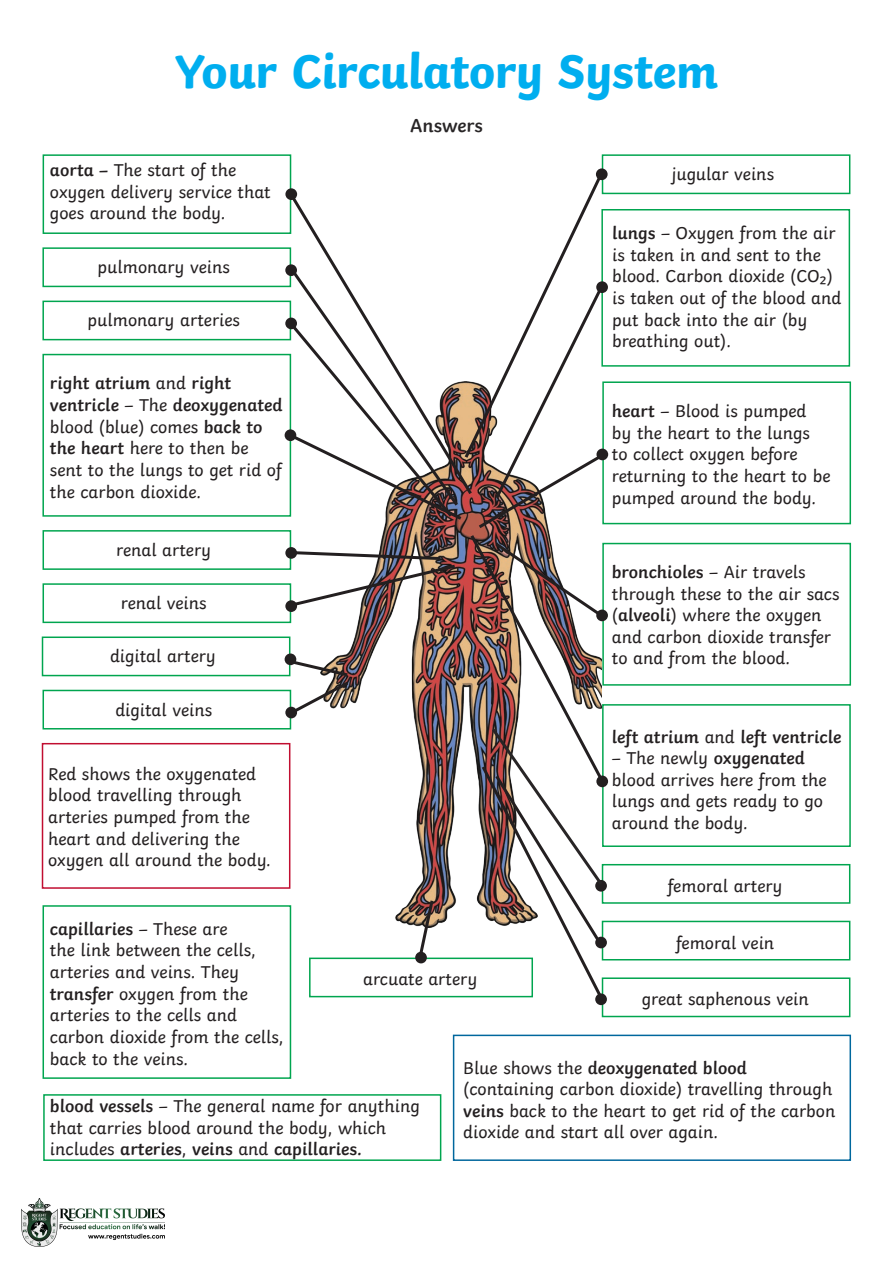
<style>
.page{position:relative;width:893px;height:1263px;background:#fff}
.page>*{position:absolute;margin:0;border:0;box-sizing:border-box;transform-origin:0 0}
.Heading_1{font:700 49.5px "Twinkl";letter-spacing:-.01em;color:#00aeef}
.KS2_Body_Copy{font:600 19.5px "Twinkl";color:#282526}
.t1{font:18px/21.6px "Twinkl";color:#231f20}
.t2{font:600 18px "Twinkl";color:#231f20}
.s1{font-weight:600}
.s2{font-weight:400}
</style>
<div class="page">
<div style="left:43px;top:1094px;width:398px;height:67px;border:2px solid #00a54f"></div>
<div style="left:43px;top:154px;width:248px;height:80px;border:2px solid #00a54f"></div>
<div style="left:42px;top:247px;width:249px;height:40px;border:2px solid #00a54f"></div>
<div style="left:42px;top:301px;width:249px;height:39px;border:2px solid #00a54f"></div>
<div style="left:42px;top:354px;width:249px;height:163px;border:2px solid #00a54f"></div>
<div style="left:285px;top:429px;width:11px;height:12px;background:#231f20;border-radius:50%"></div>
<div style="left:43px;top:530px;width:248px;height:40px;border:2px solid #00a54f"></div>
<div style="left:43px;top:583px;width:248px;height:40px;border:2px solid #00a54f"></div>
<div style="left:42px;top:636px;width:248px;height:40px;border:2px solid #00a54f"></div>
<div style="left:285px;top:653px;width:11px;height:12px;background:#231f20;border-radius:50%"></div>
<div style="left:43px;top:690px;width:248px;height:39px;border:2px solid #00a54f"></div>
<div style="left:42px;top:743px;width:248px;height:146px;border:2px solid #c10e31"></div>
<div style="left:43px;top:905px;width:248px;height:174px;border:2px solid #00a54f"></div>
<div style="left:602px;top:154px;width:248px;height:40px;border:2px solid #00a54f"></div>
<svg style="left:596px;top:168px;width:12px;height:12px"></svg>
<div style="left:601px;top:209px;width:249px;height:158px;border:2px solid #00a54f"></div>
<svg style="left:596px;top:281px;width:12px;height:12px"></svg>
<div style="left:602px;top:381px;width:249px;height:143px;border:2px solid #00a54f"></div>
<div style="left:596px;top:449px;width:12px;height:11px;background:#231f20;border-radius:50%"></div>
<div style="left:602px;top:543px;width:249px;height:143px;border:2px solid #00a54f"></div>
<div style="left:596px;top:609px;width:12px;height:12px;background:#231f20;border-radius:50%"></div>
<div style="left:602px;top:704px;width:249px;height:143px;border:2px solid #00a54f"></div>
<div style="left:602px;top:864px;width:248px;height:40px;border:2px solid #00a54f"></div>
<div style="left:602px;top:921px;width:248px;height:39px;border:2px solid #00a54f"></div>
<div style="left:602px;top:977px;width:248px;height:40px;border:2px solid #00a54f"></div>
<div style="left:595px;top:993px;width:12px;height:12px;background:#231f20;border-radius:50%"></div>
<div style="left:453px;top:1035px;width:398px;height:126px;border:2px solid #00679d"></div>
<div style="left:596px;top:775px;width:12px;height:12px;background:#231f20;border-radius:50%"></div>
<svg style="left:286px;top:170px;width:320px;height:831px"></svg>
<img style="left:22px;top:1199px;width:142px;height:48px">
<p class="Heading_1" style="left:175px;top:31px;width:545px">Your Circulatory System</p>
<p class="KS2_Body_Copy" style="left:410px;top:110px;width:74px">Answers</p>
<p class="t1" style="left:50px;top:158px;width:222px"><span class="s1">aorta –</span> The start of the oxygen delivery service that goes around the body.</p>
<p class="t1" style="left:97px;top:255px;width:134px">pulmonary veins</p>
<p class="t1" style="left:87px;top:308px;width:154px">pulmonary arteries</p>
<p class="t1" style="left:672px;top:162px;width:104px">jugular veins</p>
<p class="t1" style="left:612px;top:221px;width:231px"><span class="s1">lungs</span> – Oxygen from the air is taken in and sent to the blood. Carbon dioxide (CO₂) is taken out of the blood and put back into the air (by breathing out).</p>
<p class="t1" style="left:50px;top:371px;width:234px"><span class="s1">right atrium</span> and <span class="s1">right ventricle</span> – The <span class="s1">deoxygenated </span>blood (blue) comes <span class="s1">back to the heart</span> here to then be sent to the lungs to get rid of the carbon dioxide.</p>
<p class="t1" style="left:116px;top:537px;width:96px">renal artery</p>
<p class="t1" style="left:121px;top:591px;width:87px">renal veins</p>
<p class="t1" style="left:110px;top:644px;width:107px">digital artery</p>
<p class="t1" style="left:115px;top:697px;width:98px">digital veins</p>
<p class="t1" style="left:48px;top:761px;width:224px">Red shows the oxygenated blood travelling through arteries pumped from the heart and delivering the oxygen all around the body.</p>
<p class="t1" style="left:612px;top:399px;width:220px"><span class="s1">heart</span> – Blood is pumped by the heart to the lungs<br>to collect oxygen before returning to the heart to be pumped around the body.</p>
<p class="t1" style="left:612px;top:560px;width:229px"><span class="s1">bronchioles</span> – Air travels through these to the air sacs (<span class="s1">alveoli</span>) where the oxygen and carbon dioxide transfer to and from the blood.</p>
<p class="t2" style="left:612px;top:722px;width:231px">left atrium <span class="s2">and</span> left ventricle</p>
<p class="t1" style="left:612px;top:746px;width:216px">– The newly <span class="s1">oxygenated </span>blood arrives here from the lungs and gets ready to go around the body.</p>
<p class="t1" style="left:668px;top:873px;width:116px">femoral artery</p>
<p class="t1" style="left:676px;top:930px;width:100px">femoral vein</p>
<p class="t1" style="left:642px;top:987px;width:169px">great saphenous vein</p>
<p class="t1" style="left:50px;top:916px;width:235px"><span class="s1">capillaries</span> – These are<br>the link between the cells, arteries and veins. They <span class="s1">transfer</span> oxygen from the arteries to the cells and carbon dioxide from the cells, back to the veins.</p>
<p class="t1" style="left:50px;top:1093px;width:372px"><span class="s1">blood vessels</span> – The general name for anything that carries blood around the body, which includes <span class="s1">arteries</span>, <span class="s1">veins</span> and <span class="s1">capillaries.</span></p>
<p class="t1" style="left:363px;top:967px;width:116px">arcuate artery</p>
<p class="t1" style="left:463px;top:1055px;width:374px">Blue shows the <span class="s1">deoxygenated blood </span>(containing carbon dioxide) travelling through <span class="s1">veins</span> back to the heart to get rid of the carbon dioxide and start all over again.</p>
</div>
